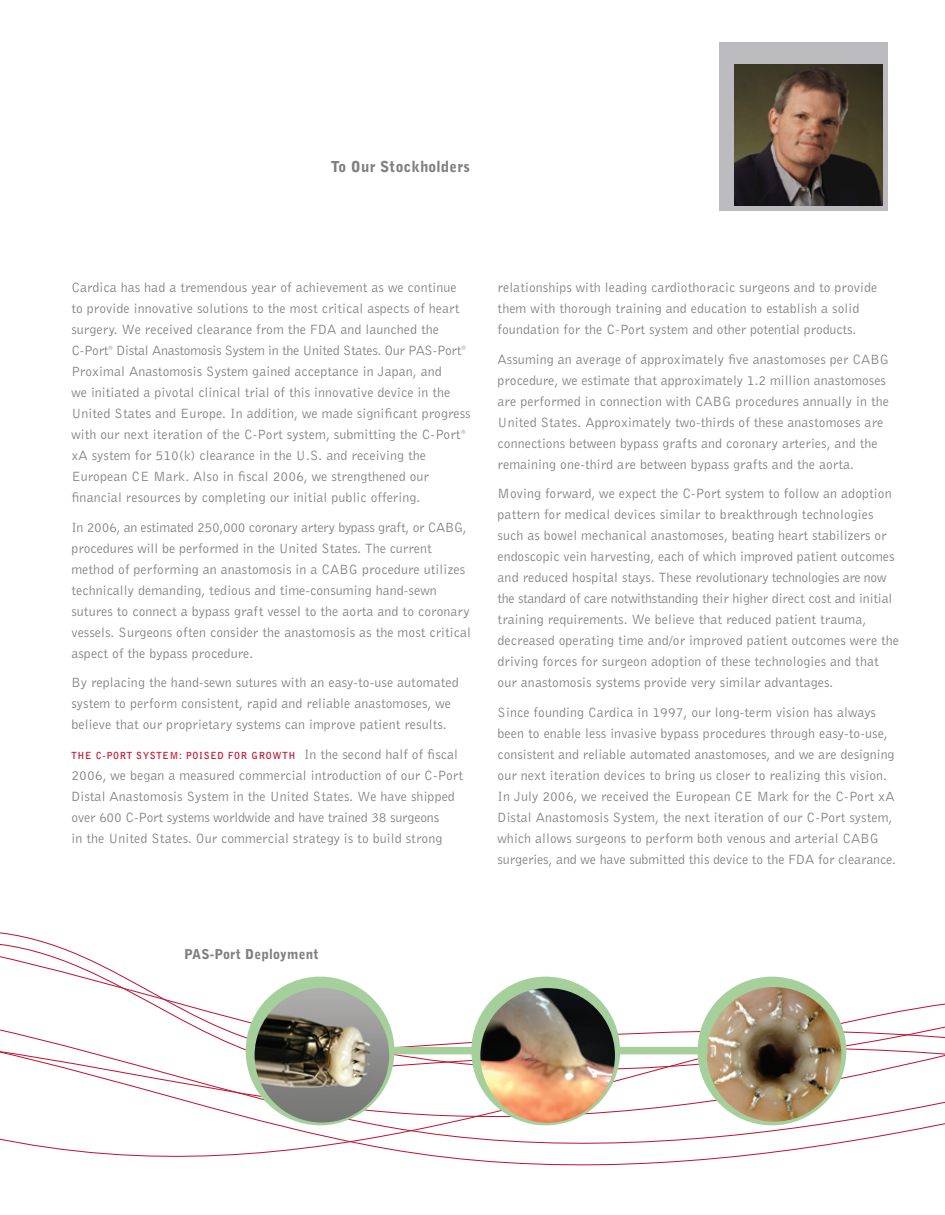
<style>
.page{position:relative;width:945px;height:1215px;background:#fff}
.page>*{position:absolute;margin:0;border:0;box-sizing:border-box;transform-origin:0 0}
.t1{font:900 15px "Bell Gothic BT";letter-spacing:.015em;color:#808083}
.t2{font:13.8px/21px "Bell Gothic BT";letter-spacing:.005em;color:#808083}
.t3{font:13.8px "Bell Gothic BT";letter-spacing:-.02em;color:#808083}
.t4{font:900 13.5px "Bell Gothic BT";letter-spacing:.015em;color:#808083}
.t5{font:700 9.75px "Bell Gothic BT";letter-spacing:.07em;color:#c3102f}
.t6{font:6px "Bell Gothic BT";color:#808083}
.s1{font-weight:400;font-size:13.8px;color:#808083}
</style>
<div class="page">
<svg style="left:0;top:944px;width:945px;height:222px"></svg>
<div style="left:390px;top:1047px;width:89px;height:7px;background:#a5d09c"></div>
<div style="left:246px;top:977px;width:148px;height:148px;border:15px solid #a5d09c;border-radius:50%"></div>
<img style="left:255px;top:988px;width:134px;height:135px;border-radius:50%">
<div style="left:471px;top:977px;width:149px;height:148px;border:15px solid #a5d09c;border-radius:50%"></div>
<img style="left:480px;top:988px;width:135px;height:135px;border-radius:50%">
<div style="left:698px;top:977px;width:148px;height:148px;border:15px solid #a5d09c;border-radius:50%"></div>
<img style="left:707px;top:987px;width:134px;height:135px;border-radius:50%">
<div style="left:619px;top:1047px;width:89px;height:7px;background:#a5d09c"></div>
<div style="left:719px;top:42px;width:169px;height:168px;background:#bcbbbf"></div>
<img style="left:735px;top:65px;width:147px;height:140px">
<p class="t1" style="left:331px;top:158px;width:140px">To Our Stockholders</p>
<p class="t2" style="left:71px;top:277px;width:389px">Cardica has had a tremendous year of achievement as we continue to provide innovative solutions to the most critical aspects of heart surgery. We received clearance from the FDA and launched the C-Port</p>
<p class="t6" style="left:108px;top:344px;width:6px">®</p>
<p class="t3" style="left:117px;top:342px;width:346px">Distal Anastomosis System in the United States. Our PAS-Port</p>
<p class="t6" style="left:461px;top:344px;width:6px">®</p>
<p class="t2" style="left:71px;top:361px;width:401px">Proximal Anastomosis System gained acceptance in Japan, and<br>we initiated a pivotal clinical trial of this innovative device in the United States and Europe. In addition, we made significant progress with our next iteration of the C-Port system, submitting the C-Port</p>
<p class="t6" style="left:461px;top:428px;width:6px">®</p>
<p class="t2" style="left:71px;top:445px;width:359px">xA system for 510(k) clearance in the U.S. and receiving the<br>European CE Mark. Also in fiscal 2006, we strengthened our financial resources by completing our initial public offering.</p>
<p class="t2" style="left:71px;top:516px;width:401px">In 2006, an estimated 250,000 coronary artery bypass graft, or CABG, procedures will be performed in the United States. The current method of performing an anastomosis in a CABG procedure utilizes technically demanding, tedious and time-consuming hand-sewn sutures to connect a bypass graft vessel to the aorta and to coronary vessels. Surgeons often consider the anastomosis as the most critical aspect of the bypass procedure.</p>
<p class="t2" style="left:71px;top:672px;width:389px">By replacing the hand-sewn sutures with an easy-to-use automated system to perform consistent, rapid and reliable anastomoses, we believe that our proprietary systems can improve patient results.</p>
<p class="t5" style="left:71px;top:749px;width:388px">THE C-PORT SYSTEM: POISED FOR GROWTH <span class="s1">In the second half of fiscal</span></p>
<p class="t2" style="left:71px;top:765px;width:393px">2006, we began a measured commercial introduction of our C-Port Distal Anastomosis System in the United States. We have shipped over 600 C-Port systems worldwide and have trained 38 surgeons<br>in the United States. Our commercial strategy is to build strong</p>
<p class="t2" style="left:498px;top:277px;width:381px">relationships with leading cardiothoracic surgeons and to provide them with thorough training and education to establish a solid foundation for the C-Port system and other potential products.</p>
<p class="t2" style="left:498px;top:348px;width:393px">Assuming an average of approximately five anastomoses per CABG procedure, we estimate that approximately 1.2 million anastomoses are performed in connection with CABG procedures annually in the United States. Approximately two-thirds of these anastomoses are connections between bypass grafts and coronary arteries, and the remaining one-third are between bypass grafts and the aorta.</p>
<p class="t2" style="left:498px;top:483px;width:403px">Moving forward, we expect the C-Port system to follow an adoption pattern for medical devices similar to breakthrough technologies such as bowel mechanical anastomoses, beating heart stabilizers or endoscopic vein harvesting, each of which improved patient outcomes and reduced hospital stays. These revolutionary technologies are now the standard of care notwithstanding their higher direct cost and initial training requirements. We believe that reduced patient trauma, decreased operating time and/or improved patient outcomes were the driving forces for surgeon adoption of these technologies and that our anastomosis systems provide very similar advantages.</p>
<p class="t2" style="left:498px;top:702px;width:400px">Since founding Cardica in 1997, our long-term vision has always been to enable less invasive bypass procedures through easy-to-use, consistent and reliable automated anastomoses, and we are designing our next iteration devices to bring us closer to realizing this vision.<br>In July 2006, we received the European CE Mark for the C-Port xA Distal Anastomosis System, the next iteration of our C-Port system, which allows surgeons to perform both venous and arterial CABG surgeries, and we have submitted this device to the FDA for clearance.</p>
<p class="t4" style="left:184px;top:946px;width:136px">PAS-Port Deployment</p>
</div>
